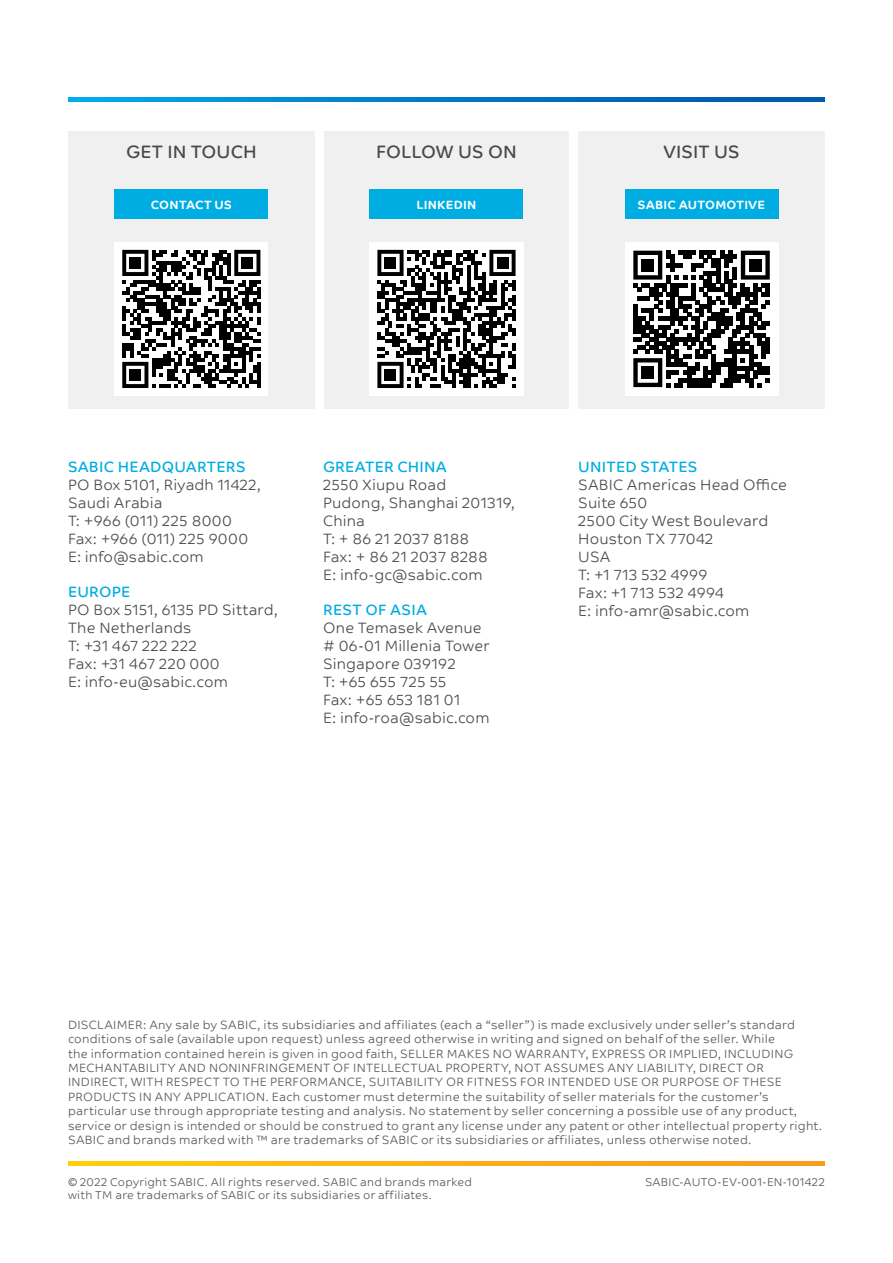
<style>
.page{position:relative;width:893px;height:1263px;background:#fff}
.page>*{position:absolute;margin:0;border:0;box-sizing:border-box;transform-origin:0 0}
.t1{font:18px "SABIC Typeface Text";letter-spacing:.005em;color:#484a4d}
.t2{font:300 15px/18px "SABIC Typeface Text";letter-spacing:.01em;color:#484a4d}
.t3{font:15px "SABIC Typeface Text";letter-spacing:.01em;color:#00ade2}
.t4{font:300 12px/14.4px "SABIC Typeface Text";letter-spacing:.02em;color:#54575a}
.t5{font:700 12px "SABIC Typeface Text";letter-spacing:.02em;color:#fff}
.t6{font:300 11.4px/13.6px "SABIC Typeface Text";letter-spacing:.02em;color:#54575a}
</style>
<div class="page">
<svg style="left:68px;top:97px;width:757px;height:4px;background:#007cc5"></svg>
<svg style="left:68px;top:1161px;width:757px;height:4px;background:#fab215"></svg>
<div style="left:68px;top:132px;width:247px;height:277px;background:#f0f0f1"></div>
<div style="left:324px;top:132px;width:245px;height:277px;background:#f0f0f1"></div>
<div style="left:578px;top:132px;width:247px;height:277px;background:#f0f0f1"></div>
<div style="left:115px;top:189px;width:153px;height:30px;background:#00ade2"></div>
<div style="left:625px;top:189px;width:153px;height:30px;background:#00ade2"></div>
<div style="left:370px;top:189px;width:153px;height:30px;background:#00ade2"></div>
<div style="left:115px;top:242px;width:153px;height:153px;background:#fff"></div>
<svg style="left:122px;top:250px;width:138px;height:138px"></svg>
<div style="left:130px;top:257px;width:11px;height:11px;background:#000"></div>
<div style="left:242px;top:257px;width:11px;height:11px;background:#000"></div>
<div style="left:130px;top:369px;width:11px;height:12px;background:#000"></div>
<div style="left:370px;top:242px;width:153px;height:153px;background:#fff"></div>
<svg style="left:377px;top:250px;width:139px;height:138px"></svg>
<div style="left:385px;top:257px;width:11px;height:11px;background:#000"></div>
<div style="left:497px;top:257px;width:11px;height:11px;background:#000"></div>
<div style="left:385px;top:369px;width:11px;height:12px;background:#000"></div>
<div style="left:625px;top:242px;width:153px;height:153px;background:#fff"></div>
<svg style="left:633px;top:251px;width:137px;height:136px"></svg>
<div style="left:642px;top:259px;width:12px;height:12px;background:#000"></div>
<div style="left:749px;top:259px;width:12px;height:12px;background:#000"></div>
<div style="left:642px;top:366px;width:12px;height:13px;background:#000"></div>
<h1 class="t1" style="left:126px;top:141px;width:132px">GET IN TOUCH</h1>
<h1 class="t1" style="left:376px;top:141px;width:142px">FOLLOW US ON</h1>
<h1 class="t1" style="left:663px;top:141px;width:78px">VISIT US</h1>
<p class="t5" style="left:151px;top:193px;width:82px">CONTACT US</p>
<p class="t5" style="left:416px;top:193px;width:62px">LINKEDIN</p>
<p class="t5" style="left:638px;top:193px;width:129px">SABIC AUTOMOTIVE</p>
<p class="t3" style="left:68px;top:458px;width:179px">SABIC HEADQUARTERS</p>
<p class="t2" style="left:68px;top:475px;width:194px">PO Box 5101, Riyadh 11422,<br>Saudi Arabia<br>T: +966 (011) 225 8000<br>Fax: +966 (011) 225 9000<br>E: info@sabic.com</p>
<p class="t3" style="left:68px;top:583px;width:64px">EUROPE</p>
<p class="t2" style="left:68px;top:600px;width:212px">PO Box 5151, 6135 PD Sittard,<br>The Netherlands<br>T: +31 467 222 222<br>Fax: +31 467 220 000<br>E: info-eu@sabic.com</p>
<p class="t3" style="left:323px;top:458px;width:125px">GREATER CHINA</p>
<p class="t2" style="left:323px;top:475px;width:193px">2550 Xiupu Road<br>Pudong, Shanghai 201319,<br>China<br>T: + 86 21 2037 8188<br>Fax: + 86 21 2037 8288<br>E: info-gc@sabic.com</p>
<p class="t3" style="left:323px;top:601px;width:105px">REST OF ASIA</p>
<p class="t2" style="left:323px;top:618px;width:168px">One Temasek Avenue # 06-01 Millenia Tower<br>Singapore 039192<br>T: +65 655 725 55<br>Fax: +65 653 181 01<br>E: info-roa@sabic.com</p>
<p class="t3" style="left:578px;top:458px;width:121px">UNITED STATES</p>
<p class="t2" style="left:578px;top:475px;width:210px">SABIC Americas Head Office<br>Suite 650<br>2500 City West Boulevard<br>Houston TX 77042<br>USA<br>T: +1 713 532 4999<br>Fax: +1 713 532 4994<br>E: info-amr@sabic.com</p>
<p class="t4" style="left:68px;top:1016px;width:756px">DISCLAIMER: Any sale by SABIC, its subsidiaries and affiliates (each a “seller”) is made exclusively under seller’s standard conditions of sale (available upon request) unless agreed otherwise in writing and signed on behalf of the seller. While<br>the information contained herein is given in good faith, SELLER MAKES NO WARRANTY, EXPRESS OR IMPLIED, INCLUDING MECHANTABILITY AND NONINFRINGEMENT OF INTELLECTUAL PROPERTY, NOT ASSUMES ANY LIABILITY, DIRECT OR INDIRECT, WITH RESPECT TO THE PERFORMANCE, SUITABILITY OR FITNESS FOR INTENDED USE OR PURPOSE OF THESE PRODUCTS IN ANY APPLICATION. Each customer must determine the suitability of seller materials for the customer’s particular use through appropriate testing and analysis. No statement by seller concerning a possible use of any product, service or design is intended or should be construed to grant any license under any patent or other intellectual property right.<br>SABIC and brands marked with ™ are trademarks of SABIC or its subsidiaries or affiliates, unless otherwise noted.</p>
<p class="t6" style="left:68px;top:1174px;width:405px">© 2022 Copyright SABIC. All rights reserved. SABIC and brands marked with TM are trademarks of SABIC or its subsidiaries or affiliates.</p>
<p class="t6" style="left:645px;top:1174px;width:181px">SABIC-AUTO-EV-001-EN-101422</p>
</div>
